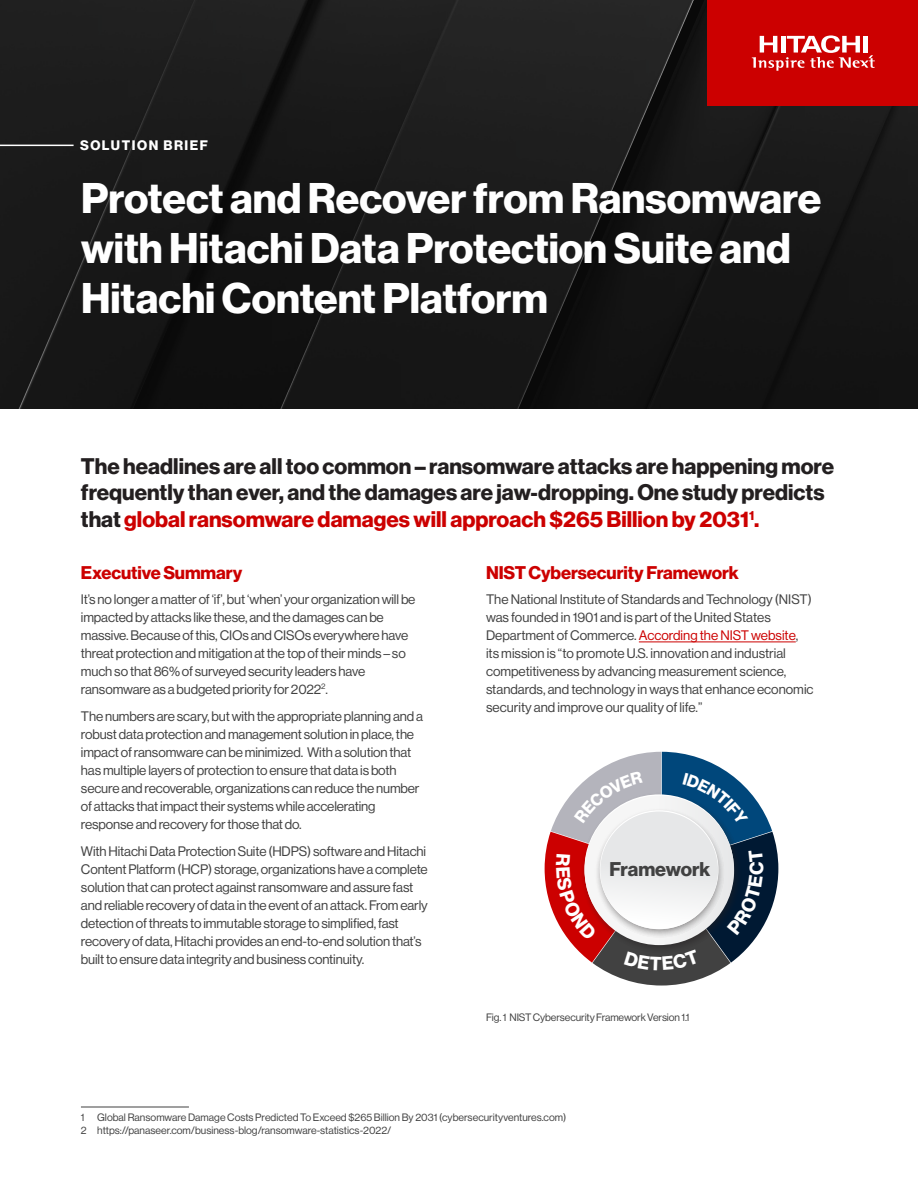
<style>
.page{position:relative;width:918px;height:1188px;background:#fff}
.page>*{position:absolute;margin:0;border:0;box-sizing:border-box;transform-origin:0 0}
.Main_Title_White{font:42px/50.4px "N Haas Grotesk DS Pro 75 Bd";color:#fff}
.Lead_Paragraph_15_18{font:22.2px/26.8px "N Haas Grotesk DS Pro 75 Bd";color:#231f20}
.t1{font:19.5px "N Haas Grotesk DS Pro 75 Bd";letter-spacing:-.005em;color:#414141}
.Primary-Subhead-Red{font:18px "N Haas Grotesk DS Pro 75 Bd";letter-spacing:-.005em;color:#c00}
.Body{font:13.5px/18px "N Haas Grotesk DS Pro 55 Rg";letter-spacing:-.01em;color:#414141}
.t2{font:13.5px "N Haas Grotesk DS Pro 75 Bd";letter-spacing:.115em;color:#fff}
.Footnote{font:10.5px "N Haas Grotesk DS Pro 55 Rg";color:#414141}
.s1{color:#c00}
</style>
<div class="page">
<div style="left:0;top:0;width:918px;height:408px;background:#181818"></div>
<div style="left:707px;top:0;width:211px;height:106px;background:#c00"></div>
<svg style="left:752px;top:35px;width:123px;height:36px"></svg>
<hr style="left:0;top:145px;width:74px;height:1px;background:#fff">
<hr style="left:81px;top:1107px;width:108px;height:1px;background:#414141">
<hr style="left:639px;top:642px;width:157px;height:1px;background:#c00">
<svg style="left:545px;top:752px;width:233px;height:234px"></svg>
<p class="t2" style="left:80px;top:137px;width:130px">SOLUTION BRIEF</p>
<p class="Main_Title_White" style="left:81px;top:173px;width:742px">Protect and Recover from Ransomware with Hitachi Data Protection Suite and<br>Hitachi Content Platform</p>
<p class="Lead_Paragraph_15_18" style="left:81px;top:453px;width:755px">The headlines are all too common – ransomware attacks are happening more frequently than ever, and the damages are jaw-dropping. One study predicts that <span class="s1">global ransomware damages will approach $265 Billion by 2031</span><sup>1</sup><span class="s1">.</span></p>
<p class="Primary-Subhead-Red" style="left:81px;top:562px;width:163px">Executive Summary</p>
<p class="Body" style="left:81px;top:590px;width:336px">It’s no longer a matter of ‘if’, but ‘when’ your organization will be impacted by attacks like these, and the damages can be massive. Because of this, CIOs and CISOs everywhere have threat protection and mitigation at the top of their minds – so much so that 86% of surveyed security leaders have ransomware as a budgeted priority for 2022<sup>2</sup>.</p>
<p class="Body" style="left:81px;top:707px;width:344px">The numbers are scary, but with the appropriate planning and a robust data protection and management solution in place, the impact of ransomware can be minimized. With a solution that has multiple layers of protection to ensure that data is both secure and recoverable, organizations can reduce the number of attacks that impact their systems while accelerating response and recovery for those that do.</p>
<p class="Body" style="left:81px;top:843px;width:348px">With Hitachi Data Protection Suite (HDPS) software and Hitachi Content Platform (HCP) storage, organizations have a complete solution that can protect against ransomware and assure fast and reliable recovery of data in the event of an attack. From early detection of threats to immutable storage to simplified, fast recovery of data, Hitachi provides an end-to-end solution that’s built to ensure data integrity and business continuity.</p>
<p class="Primary-Subhead-Red" style="left:486px;top:563px;width:255px">NIST Cybersecurity Framework</p>
<p class="Body" style="left:486px;top:590px;width:329px">The National Institute of Standards and Technology (NIST) was founded in 1901 and is part of the United States Department of Commerce. <span class="s1">According the NIST website</span>, its mission is “to promote U.S. innovation and industrial competitiveness by advancing measurement science, standards, and technology in ways that enhance economic security and improve our quality of life.”</p>
<p class="t1" style="left:609px;top:858px;width:103px">Framework</p>
<p class="Footnote" style="left:486px;top:1011px;width:205px">Fig. 1 NIST Cybersecurity Framework Version 1.1</p>
<p class="Footnote" style="left:81px;top:1111px;width:487px">1 Global Ransomware Damage Costs Predicted To Exceed $265 Billion By 2031 (cybersecurityventures.com)</p>
<p class="Footnote" style="left:81px;top:1124px;width:312px">2 https://panaseer.com/business-blog/ransomware-statistics-2022/</p>
</div>
